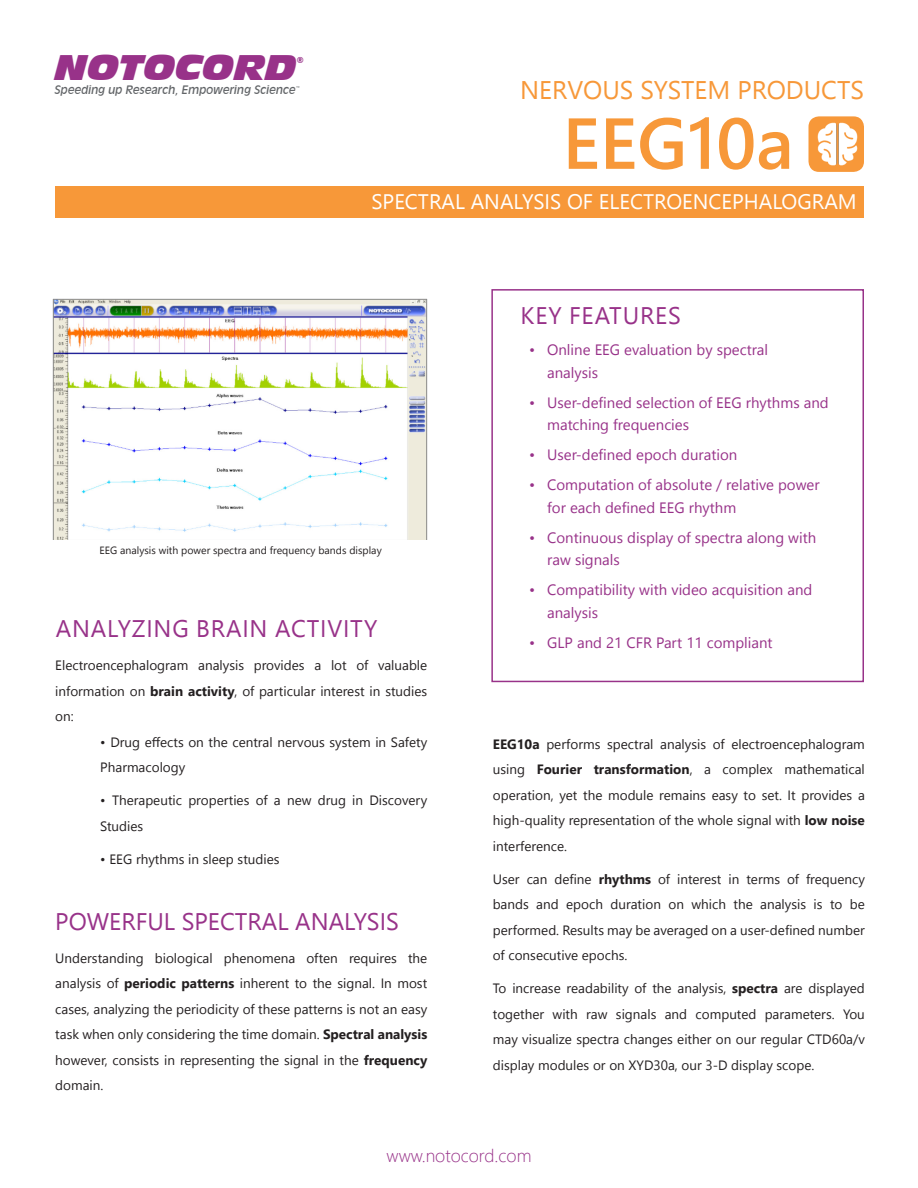
<style>
.page{position:relative;width:918px;height:1188px;background:#fff}
.page>*{position:absolute;margin:0;border:0;box-sizing:border-box;transform-origin:0 0}
.t1{font:600 72px "Segoe UI";color:#f79839}
.t2{font:italic 33.15px "Incised 901 BT Nord";color:#983289}
.t3{font:25.5px "Segoe UI";color:#f79839}
.t4{font:24px "Segoe UI";letter-spacing:.035em;color:#983289}
.t5{font:24px "Segoe UI";color:#983289}
.t6{font:21px "Segoe UI";color:#fff}
.t7{font:300 18px "Segoe UI";color:#983289}
.t8{font:15px/22.5px "Segoe UI";color:#983289}
.t9{font:13.5px/25.5px "Segoe UI";color:#231f20;text-align:justify}
.t10{font:italic 11.4px "Incised 901 BT";color:#626568}
.t11{font:10.5px "Segoe UI";color:#231f20}
.t12{font:italic 8.25px "Incised 901 BT Nord";color:#983289}
.s1{font-weight:700}
</style>
<div class="page">
<svg style="left:808px;top:116px;width:56px;height:56px"></svg>
<div style="left:491px;top:289px;width:373px;height:393px;border:2px solid #983289"></div>
<div style="left:55px;top:186px;width:809px;height:31px;background:#f79839"></div>
<img style="left:808px;top:117px;width:56px;height:54px">
<img style="left:52px;top:299px;width:375px;height:240px">
<p class="t2" style="left:55px;top:48px;width:243px">NOTOCORD</p>
<p class="t12" style="left:297px;top:55px;width:8px">®</p>
<p class="t10" style="left:55px;top:83px;width:247px">Speeding up Research, Empowering Science<sup>™</sup></p>
<p class="t3" style="left:520px;top:69px;width:345px">NERVOUS SYSTEM PRODUCTS</p>
<p class="t1" style="left:563px;top:85px;width:233px">EEG10a</p>
<p class="t6" style="left:371px;top:184px;width:487px">SPECTRAL ANALYSIS OF ELECTROENCEPHALOGRAM</p>
<p class="t11" style="left:100px;top:542px;width:284px">EEG analysis with power spectra and frequency bands display</p>
<p class="t4" style="left:56px;top:610px;width:323px">ANALYZING BRAIN ACTIVITY</p>
<p class="t9" style="left:55px;top:653px;width:374px">Electroencephalogram analysis provides a lot of valuable information on <span class="s1">brain activity</span>, of particular interest in studies on:</p>
<p class="t9" style="left:100px;top:729px;width:329px">• Drug effects on the central nervous system in Safety<br>Pharmacology</p>
<p class="t9" style="left:100px;top:788px;width:328px">• Therapeutic properties of a new drug in Discovery<br>Studies</p>
<p class="t9" style="left:100px;top:846px;width:181px">• EEG rhythms in sleep studies</p>
<p class="t5" style="left:55px;top:902px;width:345px">POWERFUL SPECTRAL ANALYSIS</p>
<p class="t9" style="left:55px;top:945px;width:374px">Understanding biological phenomena often requires the analysis of <span class="s1">periodic patterns</span> inherent to the signal. In most cases, analyzing the periodicity of these patterns is not an easy task when only considering the time domain. <span class="s1">Spectral analysis </span>however, consists in representing the signal in the <span class="s1">frequency </span>domain.</p>
<p class="t4" style="left:521px;top:296px;width:162px">KEY FEATURES</p>
<p class="t8" style="left:547px;top:338px;width:223px;text-indent:-18px">• Online EEG evaluation by spectral analysis</p>
<p class="t8" style="left:547px;top:391px;width:283px;text-indent:-18px">• User-defined selection of EEG rhythms and matching frequencies</p>
<p class="t8" style="left:529px;top:443px;width:210px">• User-defined epoch duration</p>
<p class="t8" style="left:547px;top:473px;width:274px;text-indent:-18px">• Computation of absolute / relative power for each defined EEG rhythm</p>
<p class="t8" style="left:547px;top:526px;width:271px;text-indent:-18px">• Continuous display of spectra along with raw signals</p>
<p class="t8" style="left:547px;top:578px;width:267px;text-indent:-18px">• Compatibility with video acquisition and analysis</p>
<p class="t8" style="left:529px;top:631px;width:245px">• GLP and 21 CFR Part 11 compliant</p>
<p class="t9" style="left:493px;top:731px;width:374px"><span class="s1">EEG10a</span> performs spectral analysis of electroencephalogram using <span class="s1">Fourier transformation</span>, a complex mathematical operation, yet the module remains easy to set. It provides a high-quality representation of the whole signal with <span class="s1">low noise </span>interference.</p>
<p class="t9" style="left:493px;top:866px;width:374px">User can define <span class="s1">rhythms</span> of interest in terms of frequency bands and epoch duration on which the analysis is to be performed. Results may be averaged on a user-defined number of consecutive epochs.</p>
<p class="t9" style="left:493px;top:975px;width:374px">To increase readability of the analysis, <span class="s1">spectra</span> are displayed together with raw signals and computed parameters. You may visualize spectra changes either on our regular CTD60a/v display modules or on XYD30a, our 3-D display scope.</p>
<p class="t7" style="left:387px;top:1141px;width:146px">www.notocord.com</p>
</div>
